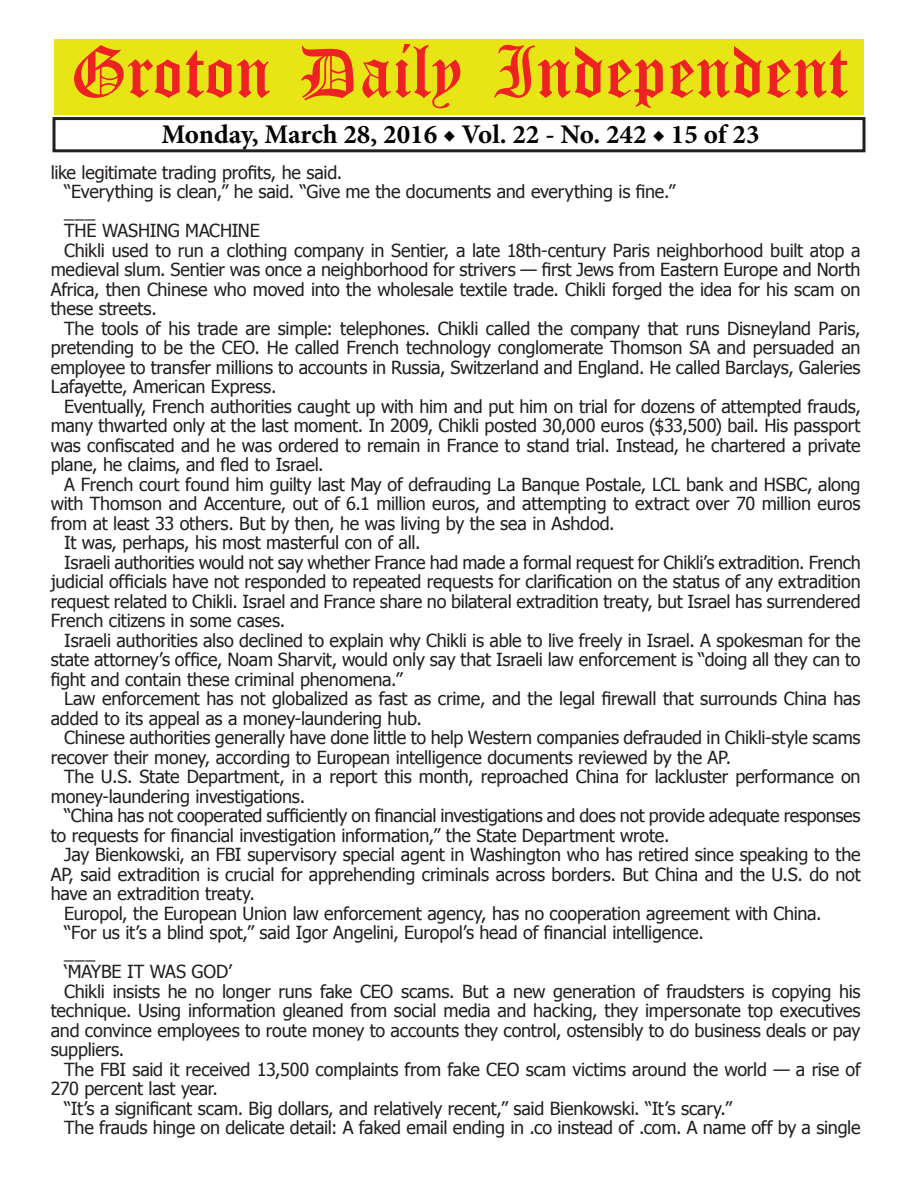
<style>
.page{position:relative;width:918px;height:1188px;background:#fff}
.page>*{position:absolute;margin:0;border:0;box-sizing:border-box;transform-origin:0 0}
.t1{font:54px "Old English Five";color:#ee2123}
.t2{font:700 27px "Minion Pro";color:#040503}
.t3{font:18px "Tahoma";letter-spacing:-.015em;color:#231f20}
</style>
<div class="page">
<div style="left:52px;top:117px;width:814px;height:35px;border:3px solid #231f20"></div>
<div style="left:54px;top:40px;width:810px;height:75px;background:#e7e515"></div>
<h1 class="t1" style="left:70px;top:47px;width:779px">Groton Daily Independent</h1>
<h2 class="t2" style="left:161px;top:116px;width:600px">Monday, March 28, 2016 ◆ Vol. 22 - No. 242 ◆ 15 of 23</h2>
<p class="t3" style="left:51px;top:160px;width:293px">like legitimate trading profits, he said.</p>
<p class="t3" style="left:64px;top:180px;width:613px">“Everything is clean,” he said. “Give me the documents and everything is fine.”</p>
<p class="t3" style="left:64px;top:199px;width:33px">___</p>
<p class="t3" style="left:64px;top:219px;width:197px">THE WASHING MACHINE</p>
<p class="t3" style="left:64px;top:238px;width:798px">Chikli used to run a clothing company in Sentier, a late 18th-century Paris neighborhood built atop a</p>
<p class="t3" style="left:51px;top:258px;width:811px">medieval slum. Sentier was once a neighborhood for strivers — first Jews from Eastern Europe and North</p>
<p class="t3" style="left:51px;top:277px;width:811px">Africa, then Chinese who moved into the wholesale textile trade. Chikli forged the idea for his scam on</p>
<p class="t3" style="left:51px;top:297px;width:108px">these streets.</p>
<p class="t3" style="left:64px;top:316px;width:798px">The tools of his trade are simple: telephones. Chikli called the company that runs Disneyland Paris,</p>
<p class="t3" style="left:51px;top:336px;width:811px">pretending to be the CEO. He called French technology conglomerate Thomson SA and persuaded an</p>
<p class="t3" style="left:51px;top:355px;width:811px">employee to transfer millions to accounts in Russia, Switzerland and England. He called Barclays, Galeries</p>
<p class="t3" style="left:51px;top:375px;width:227px">Lafayette, American Express.</p>
<p class="t3" style="left:64px;top:394px;width:798px">Eventually, French authorities caught up with him and put him on trial for dozens of attempted frauds,</p>
<p class="t3" style="left:51px;top:414px;width:811px">many thwarted only at the last moment. In 2009, Chikli posted 30,000 euros ($33,500) bail. His passport</p>
<p class="t3" style="left:51px;top:433px;width:812px">was confiscated and he was ordered to remain in France to stand trial. Instead, he chartered a private</p>
<p class="t3" style="left:51px;top:453px;width:275px">plane, he claims, and fled to Israel.</p>
<p class="t3" style="left:64px;top:472px;width:798px">A French court found him guilty last May of defrauding La Banque Postale, LCL bank and HSBC, along</p>
<p class="t3" style="left:51px;top:492px;width:811px">with Thomson and Accenture, out of 6.1 million euros, and attempting to extract over 70 million euros</p>
<p class="t3" style="left:51px;top:511px;width:565px">from at least 33 others. But by then, he was living by the sea in Ashdod.</p>
<p class="t3" style="left:64px;top:531px;width:358px">It was, perhaps, his most masterful con of all.</p>
<p class="t3" style="left:64px;top:550px;width:798px">Israeli authorities would not say whether France had made a formal request for Chikli’s extradition. French</p>
<p class="t3" style="left:51px;top:570px;width:811px">judicial officials have not responded to repeated requests for clarification on the status of any extradition</p>
<p class="t3" style="left:51px;top:589px;width:811px">request related to Chikli. Israel and France share no bilateral extradition treaty, but Israel has surrendered</p>
<p class="t3" style="left:51px;top:609px;width:236px">French citizens in some cases.</p>
<p class="t3" style="left:64px;top:628px;width:798px">Israeli authorities also declined to explain why Chikli is able to live freely in Israel. A spokesman for the</p>
<p class="t3" style="left:51px;top:648px;width:811px">state attorney’s office, Noam Sharvit, would only say that Israeli law enforcement is “doing all they can to</p>
<p class="t3" style="left:51px;top:667px;width:353px">fight and contain these criminal phenomena.”</p>
<p class="t3" style="left:64px;top:687px;width:798px">Law enforcement has not globalized as fast as crime, and the legal firewall that surrounds China has</p>
<p class="t3" style="left:51px;top:706px;width:373px">added to its appeal as a money-laundering hub.</p>
<p class="t3" style="left:64px;top:726px;width:798px">Chinese authorities generally have done little to help Western companies defrauded in Chikli-style scams</p>
<p class="t3" style="left:51px;top:745px;width:682px">recover their money, according to European intelligence documents reviewed by the AP.</p>
<p class="t3" style="left:64px;top:765px;width:798px">The U.S. State Department, in a report this month, reproached China for lackluster performance on</p>
<p class="t3" style="left:51px;top:784px;width:256px">money-laundering investigations.</p>
<p class="t3" style="left:64px;top:804px;width:798px">“China has not cooperated sufficiently on financial investigations and does not provide adequate responses</p>
<p class="t3" style="left:51px;top:823px;width:620px">to requests for financial investigation information,” the State Department wrote.</p>
<p class="t3" style="left:64px;top:843px;width:798px">Jay Bienkowski, an FBI supervisory special agent in Washington who has retired since speaking to the</p>
<p class="t3" style="left:51px;top:862px;width:812px">AP, said extradition is crucial for apprehending criminals across borders. But China and the U.S. do not</p>
<p class="t3" style="left:51px;top:882px;width:206px">have an extradition treaty.</p>
<p class="t3" style="left:64px;top:901px;width:759px">Europol, the European Union law enforcement agency, has no cooperation agreement with China.</p>
<p class="t3" style="left:64px;top:921px;width:641px">“For us it’s a blind spot,” said Igor Angelini, Europol’s head of financial intelligence.</p>
<p class="t3" style="left:64px;top:940px;width:33px">___</p>
<p class="t3" style="left:64px;top:960px;width:169px">‘MAYBE IT WAS GOD’</p>
<p class="t3" style="left:64px;top:979px;width:798px">Chikli insists he no longer runs fake CEO scams. But a new generation of fraudsters is copying his</p>
<p class="t3" style="left:51px;top:999px;width:811px">technique. Using information gleaned from social media and hacking, they impersonate top executives</p>
<p class="t3" style="left:51px;top:1018px;width:811px">and convince employees to route money to accounts they control, ostensibly to do business deals or pay</p>
<p class="t3" style="left:51px;top:1038px;width:75px">suppliers.</p>
<p class="t3" style="left:64px;top:1057px;width:798px">The FBI said it received 13,500 complaints from fake CEO scam victims around the world — a rise of</p>
<p class="t3" style="left:51px;top:1077px;width:169px">270 percent last year.</p>
<p class="t3" style="left:64px;top:1096px;width:669px">“It’s a significant scam. Big dollars, and relatively recent,” said Bienkowski. “It’s scary.”</p>
<p class="t3" style="left:64px;top:1116px;width:798px">The frauds hinge on delicate detail: A faked email ending in .co instead of .com. A name off by a single</p>
</div>
